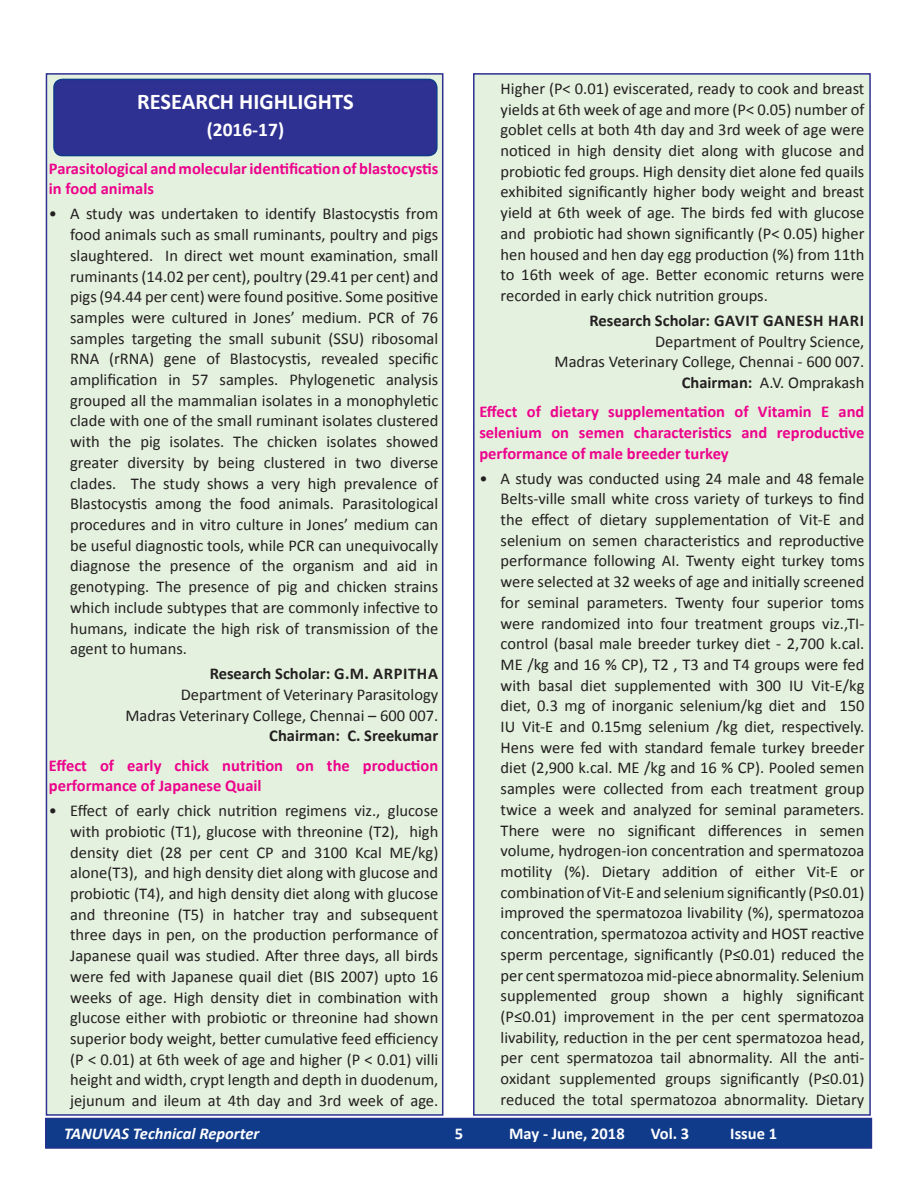
<style>
.page{position:relative;width:918px;height:1188px;background:#fff}
.page>*{position:absolute;margin:0;border:0;box-sizing:border-box;transform-origin:0 0}
.t1{font:700 22.5px "Calibri";color:#fff}
.t2{font:700 19.5px "Calibri";color:#fff}
.t3{font:16.5px/20.7px "Calibri";color:#231f20;text-align:justify}
.t4{font:700 16.5px/20.7px "Calibri";color:#ed028c}
.t5{font:700 16.5px "Calibri";letter-spacing:.04em;color:#231f20}
.t6{font:700 16.5px "Calibri";color:#fff}
.t7{font:italic 700 16.5px "Calibri";color:#fff}
.s1{font-weight:700}
</style>
<div class="page">
<div style="left:46px;top:1118px;width:826px;height:30px;background:#103b8a"></div>
<div style="left:45px;top:1118px;width:827px;height:31px;border:1px solid #2e3092"></div>
<div style="left:473px;top:73px;width:398px;height:1043px;background:#e4f1de;border:2px solid #2e3092"></div>
<div style="left:46px;top:73px;width:397px;height:1043px;background:#e4f1de;border:2px solid #2e3092"></div>
<div style="left:54px;top:79px;width:383px;height:77px;background:#2e3092;border-radius:9px"></div>
<div style="left:53px;top:79px;width:385px;height:77px;border:2px solid #103b8a;border-radius:9px"></div>
<h1 class="t1" style="left:137px;top:88px;width:53px">RESEARCH</h1>
<h1 class="t1" style="left:239px;top:88px;width:13px">HIGHLIGHTS</h1>
<p class="t2" style="left:207px;top:117px;width:79px">(2016-17)</p>
<p class="t4" style="left:49px;top:157px;width:391px">Parasitological and molecularidentification of blastocystis in food animals</p>
<p class="t3" style="left:70px;top:203px;width:370px;text-indent:-21px">• A study was undertaken to identify Blastocystis from food animals such as small ruminants, poultry and pigs slaughtered. In direct wet mount examination, small ruminants (14.02 per cent), poultry (29.41 per cent) and pigs (94.44 per cent) were found positive. Some positive samples were cultured in Jones’ medium. PCR of 76 samples targeting the small subunit (SSU) ribosomal RNA (rRNA) gene of Blastocystis, revealed specific amplification in 57 samples. Phylogenetic analysis grouped all the mammalian isolates in a monophyletic clade with one of the small ruminant isolates clustered with the pig isolates. The chicken isolates showed greater diversity by being clustered in two diverse clades. The study shows a very high prevalence of Blastocystis among the food animals. Parasitological procedures and in vitro culture in Jones’ medium can be useful diagnostic tools, while PCR can unequivocally diagnose the presence of the organism and aid in genotyping. The presence of pig and chicken strains which include subtypes that are commonly infective to humans, indicate the high risk of transmission of the agent to humans.</p>
<p class="t5" style="left:210px;top:663px;width:230px">Research Scholar: G.M. Arpitha</p>
<p class="t3" style="left:125px;top:683px;width:314px;text-align:right">Department of Veterinary Parasitology<br>Madras Veterinary College, Chennai – 600 007.</p>
<p class="t5" style="left:269px;top:726px;width:171px">Chairman: C. Sreekumar</p>
<p class="t4" style="left:49px;top:754px;width:391px">Effect of early chick nutrition on the production performance of Japanese Quail</p>
<p class="t3" style="left:70px;top:800px;width:370px;text-indent:-21px">• Effect of early chick nutrition regimens viz., glucose with probiotic (T1), glucose with threonine (T2), high density diet (28 per cent CP and 3100 Kcal ME/kg) alone(T3), and high density diet along with glucose and probiotic (T4), and high density diet along with glucose and threonine (T5) in hatcher tray and subsequent three days in pen, on the production performance of Japanese quail was studied. After three days, all birds were fed with Japanese quail diet (BIS 2007) upto 16 weeks of age. High density diet in combination with glucose either with probiotic or threonine had shown superior body weight, better cumulative feed efficiency (P &lt; 0.01) at 6th week of age and higher (P &lt; 0.01) villi height and width, crypt length and depth in duodenum, jejunum and ileum at 4th day and 3rd week of age.</p>
<p class="t3" style="left:501px;top:77px;width:365px">Higher (P&lt; 0.01) eviscerated, ready to cook and breast yields at 6th week of age and more (P&lt; 0.05) number of goblet cells at both 4th day and 3rd week of age were noticed in high density diet along with glucose and probiotic fed groups. High density diet alone fed quails exhibited significantly higher body weight and breast yield at 6th week of age. The birds fed with glucose and probiotic had shown significantly (P&lt; 0.05) higher hen housed and hen day egg production (%) from 11th to 16th week of age. Better economic returns were recorded in early chick nutrition groups.</p>
<p class="t5" style="left:589px;top:310px;width:276px">Research Scholar: Gavit Ganesh Hari</p>
<p class="t3" style="left:555px;top:330px;width:311px;text-align:right">Department of Poultry Science,<br>Madras Veterinary College, Chennai - 600 007.<br><span class="s1">Chairman:</span> A.V. Omprakash</p>
<p class="t4" style="left:479px;top:401px;width:387px;text-align:justify">Effect of dietary supplementation of Vitamin E and selenium on semen characteristics and reproductive performance of male breeder turkey</p>
<p class="t3" style="left:501px;top:467px;width:365px;text-indent:-21px">• A study was conducted using 24 male and 48 female Belts-ville small white cross variety of turkeys to find the effect of dietary supplementation of Vit-E and selenium on semen characteristics and reproductive performance following AI. Twenty eight turkey toms were selected at 32 weeks of age and initially screened for seminal parameters. Twenty four superior toms were randomized into four treatment groups viz.,TI&shy;control (basal male breeder turkey diet - 2,700 k.cal.<br>ME /kg and 16 % CP), T2 , T3 and T4 groups were fed with basal diet supplemented with 300 IU Vit-E/kg diet, 0.3 mg of inorganic selenium/kg diet and 150<br>IU Vit-E and 0.15mg selenium /kg diet, respectively.<br>Hens were fed with standard female turkey breeder diet (2,900 k.cal. ME /kg and 16 % CP). Pooled semen samples were collected from each treatment group twice a week and analyzed for seminal parameters.<br>There were no significant differences in semen volume, hydrogen-ion concentration and spermatozoa motility (%). Dietary addition of either Vit-E or combination of Vit-E and selenium significantly (P≤0.01) improved the spermatozoa livability (%), spermatozoa concentration, spermatozoa activity and HOST reactive sperm percentage, significantly (P≤0.01) reduced the per cent spermatozoa mid-piece abnormality. Selenium supplemented group shown a highly significant (P≤0.01) improvement in the per cent spermatozoa livability, reduction in the per cent spermatozoa head, per cent spermatozoa tail abnormality. All the anti&shy;oxidant supplemented groups significantly (P≤0.01) reduced the total spermatozoa abnormality. Dietary</p>
<p class="t7" style="left:64px;top:1123px;width:197px">TANUVAS Technical Reporter</p>
<p class="t6" style="left:455px;top:1124px;width:10px">5</p>
<p class="t6" style="left:509px;top:1124px;width:117px">May - June, 2018</p>
<p class="t6" style="left:651px;top:1124px;width:40px">Vol. 3</p>
<p class="t6" style="left:730px;top:1124px;width:48px">Issue 1</p>
</div>
